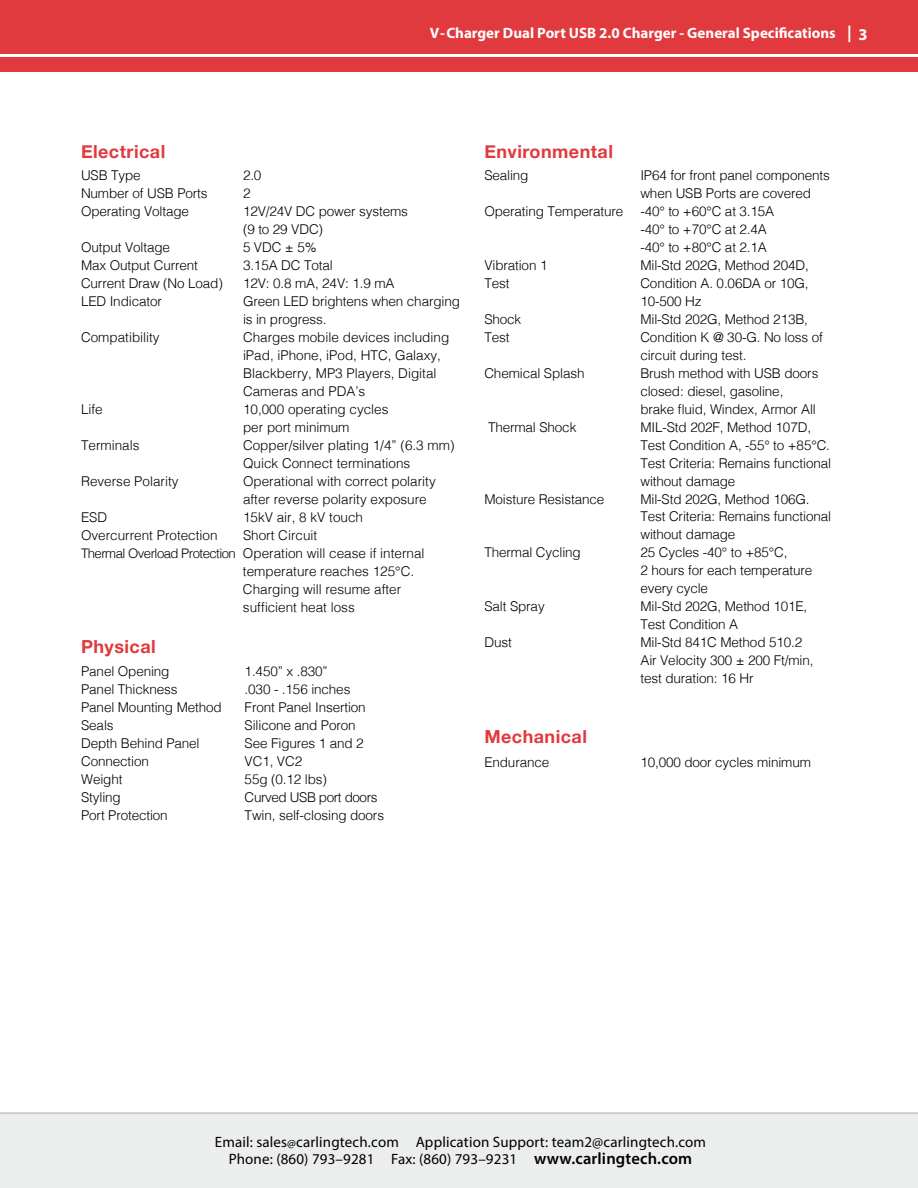
<style>
.page{position:relative;width:918px;height:1188px;background:#fff}
.page>*{position:absolute;margin:0;border:0;box-sizing:border-box;transform-origin:0 0}
.t1{font:700 18px "Helvetica Neue";letter-spacing:.025em;color:#e03a3e}
.t2{font:15px/16.8px "Myriad Pro";letter-spacing:.01em;color:#000;text-align:center}
.t3{font:700 15px "Myriad Pro";color:#fff}
.t4{font:300 13.5px/18px "Helvetica";letter-spacing:-.01em;color:#000}
.t5{font:300 13.5px "Helvetica";letter-spacing:-.03em;color:#000}
.s1{font-size:16.5px}
.s2{font-size:13.2px}
.s3{font-size:12px}
.s4{font-weight:600;font-size:16.5px}
</style>
<div class="page">
<div style="left:0;top:1112px;width:918px;height:76px;background:#eceded"></div>
<hr style="left:0;top:1112px;width:918px;height:2px;background:#c7c8ca">
<div style="left:0;top:57px;width:918px;height:15px;background:#e13a3e"></div>
<div style="left:0;top:0;width:918px;height:54px;background:#e13a3e"></div>
<p class="t3" style="left:430px;top:23px;width:439px">V-Charger Dual Port USB 2.0 Charger - General Specifications <span class="s1">| 3</span></p>
<h1 class="t1" style="left:81px;top:137px;width:86px">Electrical</h1>
<h1 class="t1" style="left:484px;top:137px;width:130px">Environmental</h1>
<p class="t4" style="left:81px;top:165px;width:61px">USB Type</p>
<p class="t4" style="left:243px;top:165px;width:20px">2.0</p>
<p class="t4" style="left:81px;top:183px;width:128px">Number of USB Ports</p>
<p class="t4" style="left:243px;top:183px;width:9px">2</p>
<p class="t4" style="left:81px;top:201px;width:110px">Operating Voltage</p>
<p class="t4" style="left:243px;top:201px;width:166px">12V/24V DC power systems (9 to 29 VDC)</p>
<p class="t4" style="left:81px;top:237px;width:91px">Output Voltage</p>
<p class="t4" style="left:243px;top:237px;width:75px">5 VDC ± 5%</p>
<p class="t4" style="left:81px;top:255px;width:118px">Max Output Current</p>
<p class="t4" style="left:243px;top:255px;width:91px">3.15A DC Total</p>
<p class="t4" style="left:81px;top:273px;width:143px">Current Draw (No Load)</p>
<p class="t4" style="left:243px;top:273px;width:153px">12V: 0.8 mA, 24V: 1.9 mA</p>
<p class="t4" style="left:81px;top:291px;width:82px">LED Indicator</p>
<p class="t4" style="left:243px;top:291px;width:218px">Green LED brightens when charging is in progress.</p>
<p class="t4" style="left:81px;top:327px;width:80px">Compatibility</p>
<p class="t4" style="left:243px;top:327px;width:208px">Charges mobile devices including iPad, iPhone, iPod, HTC, Galaxy,<br>Blackberry, MP3 Players, Digital<br>Cameras and PDA’s</p>
<p class="t4" style="left:81px;top:399px;width:23px">Life</p>
<p class="t4" style="left:243px;top:399px;width:147px">10,000 operating cycles per port minimum</p>
<p class="t4" style="left:81px;top:435px;width:60px">Terminals</p>
<p class="t4" style="left:243px;top:435px;width:213px">Copper/silver plating 1/4” (6.3 mm)<br>Quick Connect terminations</p>
<p class="t4" style="left:81px;top:471px;width:99px">Reverse Polarity</p>
<p class="t4" style="left:243px;top:471px;width:194px">Operational with correct polarity after reverse polarity exposure</p>
<p class="t4" style="left:81px;top:507px;width:28px">ESD</p>
<p class="t4" style="left:243px;top:507px;width:122px">15kV air, 8 kV touch</p>
<p class="t4" style="left:81px;top:525px;width:138px">Overcurrent Protection</p>
<p class="t4" style="left:243px;top:525px;width:76px">Short Circuit</p>
<p class="t4" style="left:81px;top:543px;width:345px"><span class="s2">Thermal Overload Protection</span> Operation will cease if internal</p>
<p class="t4" style="left:243px;top:561px;width:173px">temperature reaches 125°C.</p>
<p class="t4" style="left:243px;top:579px;width:160px">Charging will resume after</p>
<p class="t4" style="left:243px;top:597px;width:113px">sufficient heat loss</p>
<h1 class="t1" style="left:81px;top:633px;width:76px">Physical</h1>
<p class="t4" style="left:81px;top:661px;width:90px">Panel Opening</p>
<p class="t4" style="left:245px;top:661px;width:85px">1.450” x .830”</p>
<p class="t4" style="left:81px;top:679px;width:98px">Panel Thickness</p>
<p class="t4" style="left:245px;top:679px;width:107px">.030 - .156 inches</p>
<p class="t4" style="left:81px;top:697px;width:142px">Panel Mounting Method</p>
<p class="t4" style="left:245px;top:697px;width:123px">Front Panel Insertion</p>
<p class="t4" style="left:81px;top:715px;width:34px">Seals</p>
<p class="t4" style="left:245px;top:715px;width:112px">Silicone and Poron</p>
<p class="t4" style="left:81px;top:733px;width:120px">Depth Behind Panel</p>
<p class="t4" style="left:245px;top:733px;width:121px">See Figures 1 and 2</p>
<p class="t4" style="left:81px;top:751px;width:69px">Connection</p>
<p class="t4" style="left:245px;top:751px;width:59px">VC1, VC2</p>
<p class="t4" style="left:81px;top:769px;width:43px">Weight</p>
<p class="t4" style="left:245px;top:769px;width:84px">55g (0.12 lbs)</p>
<p class="t4" style="left:81px;top:787px;width:41px">Styling</p>
<p class="t5" style="left:245px;top:786px;width:134px">Curved USB port doors</p>
<p class="t4" style="left:81px;top:805px;width:88px">Port Protection</p>
<p class="t4" style="left:245px;top:805px;width:141px">Twin, self-closing doors</p>
<p class="t4" style="left:484px;top:165px;width:46px">Sealing</p>
<p class="t4" style="left:640px;top:165px;width:191px">IP64 for front panel components when USB Ports are covered</p>
<p class="t4" style="left:484px;top:201px;width:141px">Operating Temperature</p>
<p class="t4" style="left:640px;top:201px;width:135px">-40° to +60°C at 3.15A -40° to +70°C at 2.4A -40° to +80°C at 2.1A</p>
<p class="t4" style="left:484px;top:255px;width:65px">Vibration 1</p>
<p class="t4" style="left:640px;top:255px;width:170px">Mil-Std 202G, Method 204D,</p>
<p class="t4" style="left:484px;top:273px;width:27px">Test</p>
<p class="t4" style="left:640px;top:273px;width:170px">Condition A. 0.06DA or 10G,<br>10-500 Hz</p>
<p class="t4" style="left:484px;top:309px;width:38px">Shock</p>
<p class="t4" style="left:640px;top:309px;width:169px">Mil-Std 202G, Method 213B,</p>
<p class="t4" style="left:484px;top:327px;width:27px">Test</p>
<p class="t4" style="left:640px;top:327px;width:184px">Condition K @ 30-G. No loss of circuit during test.</p>
<p class="t4" style="left:484px;top:363px;width:102px">Chemical Splash</p>
<p class="t4" style="left:640px;top:363px;width:180px">Brush method with USB doors closed: diesel, gasoline, brake fluid, Windex, Armor All</p>
<p class="t4" style="left:488px;top:417px;width:90px">Thermal Shock</p>
<p class="t4" style="left:640px;top:417px;width:192px">MIL-Std 202F, Method 107D,<br>Test Condition A, -55° to +85°C.<br>Test Criteria: Remains functional without damage</p>
<p class="t4" style="left:484px;top:489px;width:121px">Moisture Resistance</p>
<p class="t4" style="left:640px;top:489px;width:192px">Mil-Std 202G, Method 106G.<br>Test Criteria: Remains functional without damage</p>
<p class="t4" style="left:484px;top:543px;width:98px">Thermal Cycling</p>
<p class="t4" style="left:640px;top:543px;width:173px">25 Cycles -40° to +85°C,<br>2 hours for each temperature every cycle</p>
<p class="t4" style="left:484px;top:597px;width:62px">Salt Spray</p>
<p class="t4" style="left:640px;top:597px;width:168px">Mil-Std 202G, Method 101E,<br>Test Condition A</p>
<p class="t4" style="left:484px;top:633px;width:29px">Dust</p>
<p class="t4" style="left:640px;top:633px;width:175px">Mil-Std 841C Method 510.2<br>Air Velocity 300 ± 200 Ft/min, test duration: 16 Hr</p>
<h1 class="t1" style="left:484px;top:723px;width:104px">Mechanical</h1>
<p class="t4" style="left:484px;top:752px;width:66px">Endurance</p>
<p class="t4" style="left:640px;top:752px;width:172px">10,000 door cycles minimum</p>
<p class="t2" style="left:215px;top:1133px;width:493px">Email: sales<span class="s3">@</span>carlingtech.com Application Support: team2@carlingtech.com<br>Phone: (860) 793–9281 Fax: (860) 793–9231 <span class="s4">www.carlingtech.com</span></p>
</div>
